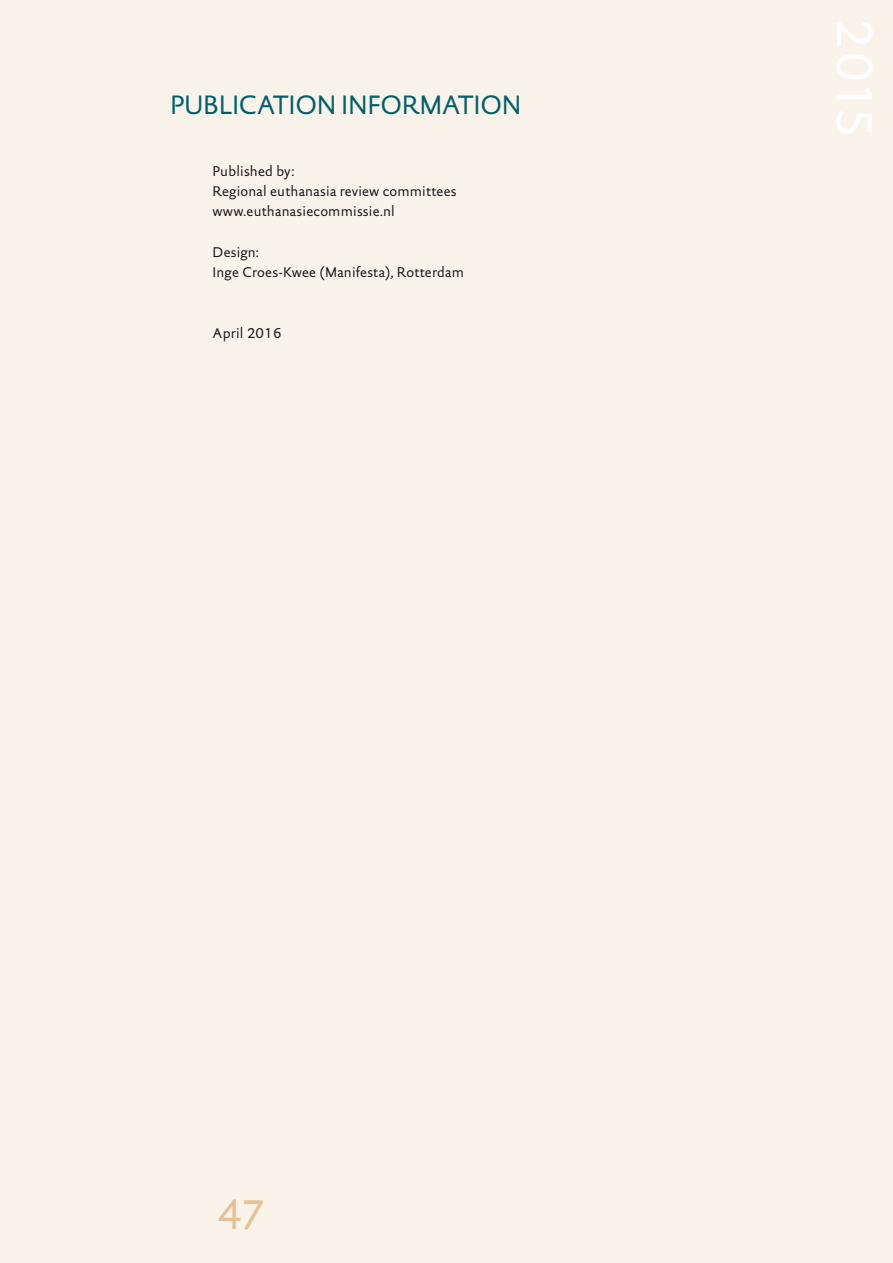
<style>
.page{position:relative;width:893px;height:1263px;background:#faf3ea}
.page>*{position:absolute;margin:0;border:0;box-sizing:border-box;transform-origin:0 0}
.t1{font:51px "DTL Documenta Sans TOT";color:#fff}
.t2{font:42px "DTL Documenta Sans TOT";color:#e6c297}
.t3{font:27px "DTL Documenta Sans TOT";letter-spacing:-.01em;color:#005f6c}
.t4{font:14.25px/20.2px "DTL Documenta Sans TOT";letter-spacing:.015em;color:#1a171c}
</style>
<div class="page">
<h3 class="t3" style="left:170px;top:89px;width:353px">PUBLICATION INFORMATION</h3>
<p class="t4" style="left:213px;top:160px;width:246px">Published by:<br>Regional euthanasia review committees www.euthanasiecommissie.nl</p>
<p class="t4" style="left:213px;top:241px;width:253px">Design:<br>Inge Croes-Kwee (Manifesta), Rotterdam</p>
<p class="t4" style="left:213px;top:322px;width:70px">April 2016</p>
<h1 class="t1" style="left:885px;top:17px;width:122px;rotate:90deg">2015</h1>
<h2 class="t2" style="left:217px;top:1189px;width:50px">47</h2>
</div>
